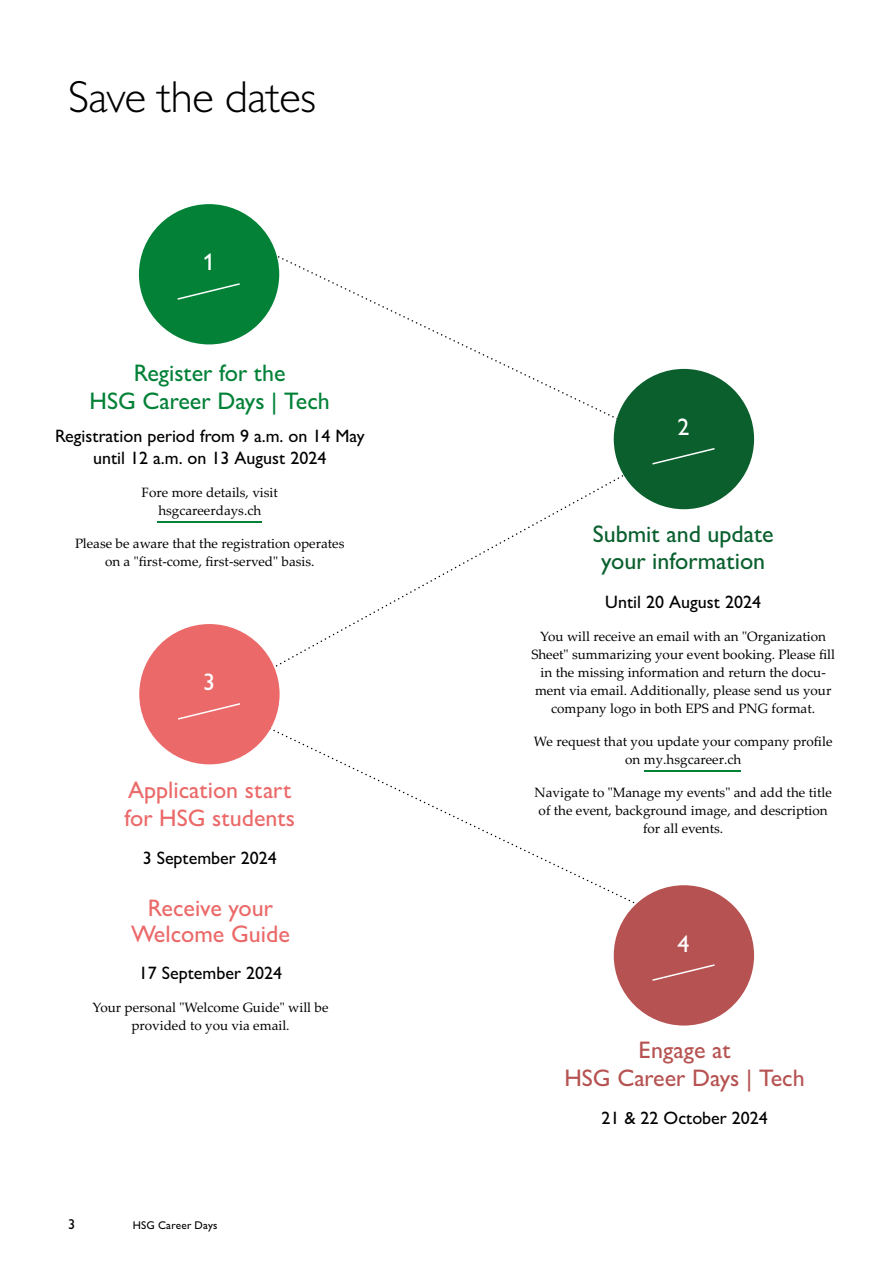
<style>
.page{position:relative;width:893px;height:1263px;background:#fff}
.page>*{position:absolute;margin:0;border:0;box-sizing:border-box;transform-origin:0 0}
.t1{font:300 45px "Gill Sans MT Pro";letter-spacing:-.01em;color:#000}
.t2{font:500 24px/26.2px "Gill Sans MT Pro";color:#eb6969;text-align:center}
.t3{font:500 24px/27.8px "Gill Sans MT Pro";color:#028137;text-align:center}
.t4{font:500 24px/27.8px "Gill Sans MT Pro";color:#0a602e;text-align:center}
.t5{font:500 24px/27.8px "Gill Sans MT Pro";color:#b65352;text-align:center}
.t6{font:500 24px "Gill Sans MT Pro";color:#fff}
.t7{font:500 18px/22.5px "Gill Sans MT Pro";color:#000;text-align:center}
.t8{font:500 14.25px "Gill Sans MT Pro";color:#000}
.t9{font:13.5px/18px "Palatino Linotype";color:#000;text-align:center}
.t10{font:500 11.25px "Gill Sans MT Pro";letter-spacing:.02em;color:#000}
</style>
<div class="page">
<svg style="left:188px;top:708px;width:479px;height:212px"></svg>
<svg style="left:210px;top:223px;width:477px;height:197px"></svg>
<hr style="left:158px;top:521px;width:104px;height:2px;background:#028137">
<hr style="left:644px;top:770px;width:97px;height:1px;background:#028137">
<div style="left:139px;top:204px;width:140px;height:140px;background:#028137;border-radius:50%"></div>
<svg style="left:177px;top:283px;width:63px;height:17px"></svg>
<div style="left:614px;top:369px;width:140px;height:140px;background:#0a5f2d;border-radius:50%"></div>
<svg style="left:652px;top:448px;width:63px;height:17px"></svg>
<div style="left:614px;top:885px;width:140px;height:140px;background:#b65352;border-radius:50%"></div>
<svg style="left:652px;top:964px;width:63px;height:17px"></svg>
<div style="left:139px;top:624px;width:141px;height:140px;background:#eb6969;border-radius:50%"></div>
<svg style="left:178px;top:703px;width:62px;height:17px"></svg>
<h1 class="t1" style="left:68px;top:70px;width:249px">Save the dates</h1>
<h2 class="t6" style="left:203px;top:248px;width:13px">1</h2>
<h2 class="t3" style="left:90px;top:359px;width:242px">Register for the<br>HSG Career Days | Tech</h2>
<h3 class="t7" style="left:55px;top:424px;width:311px">Registration period from 9 a.m. on 14 May until 12 a.m. on 13 August 2024</h3>
<p class="t9" style="left:142px;top:483px;width:138px">Fore more details, visit hsgcareerdays.ch</p>
<p class="t9" style="left:75px;top:534px;width:271px">Please be aware that the registration operates on a "first-come, first-served" basis.</p>
<h2 class="t6" style="left:203px;top:668px;width:13px">3</h2>
<h2 class="t2" style="left:124px;top:776px;width:172px;line-height:27.8px;text-align:left">Application start for HSG students</h2>
<h3 class="t7" style="left:143px;top:846px;width:136px">3 September 2024</h3>
<h2 class="t2" style="left:131px;top:894px;width:160px">Receive your<br>Welcome Guide</h2>
<h3 class="t7" style="left:139px;top:961px;width:145px">17 September 2024</h3>
<p class="t9" style="left:92px;top:998px;width:237px">Your personal "Welcome Guide" will be provided to you via email.</p>
<p class="t8" style="left:68px;top:1216px;width:9px">3</p>
<p class="t10" style="left:133px;top:1218px;width:86px">HSG Career Days</p>
<h2 class="t6" style="left:677px;top:413px;width:13px">2</h2>
<h2 class="t4" style="left:593px;top:519px;width:182px">Submit and update your information</h2>
<h3 class="t7" style="left:605px;top:590px;width:157px">Until 20 August 2024</h3>
<p class="t9" style="left:531px;top:626px;width:305px">You will receive an email with an "Organization Sheet" summarizing your event booking. Please fill in the missing information and return the docu&shy;ment via email. Additionally, please send us your company logo in both EPS and PNG format.</p>
<p class="t9" style="left:534px;top:731px;width:300px">We request that you update your company profile on my.hsgcareer.ch</p>
<p class="t9" style="left:535px;top:782px;width:299px">Navigate to "Manage my events" and add the title of the event, background image, and description for all events.</p>
<h2 class="t6" style="left:677px;top:929px;width:13px">4</h2>
<h2 class="t5" style="left:564px;top:1036px;width:242px">Engage at<br>HSG Career Days | Tech</h2>
<h3 class="t7" style="left:601px;top:1106px;width:168px">21 &amp; 22 October 2024</h3>
</div>
